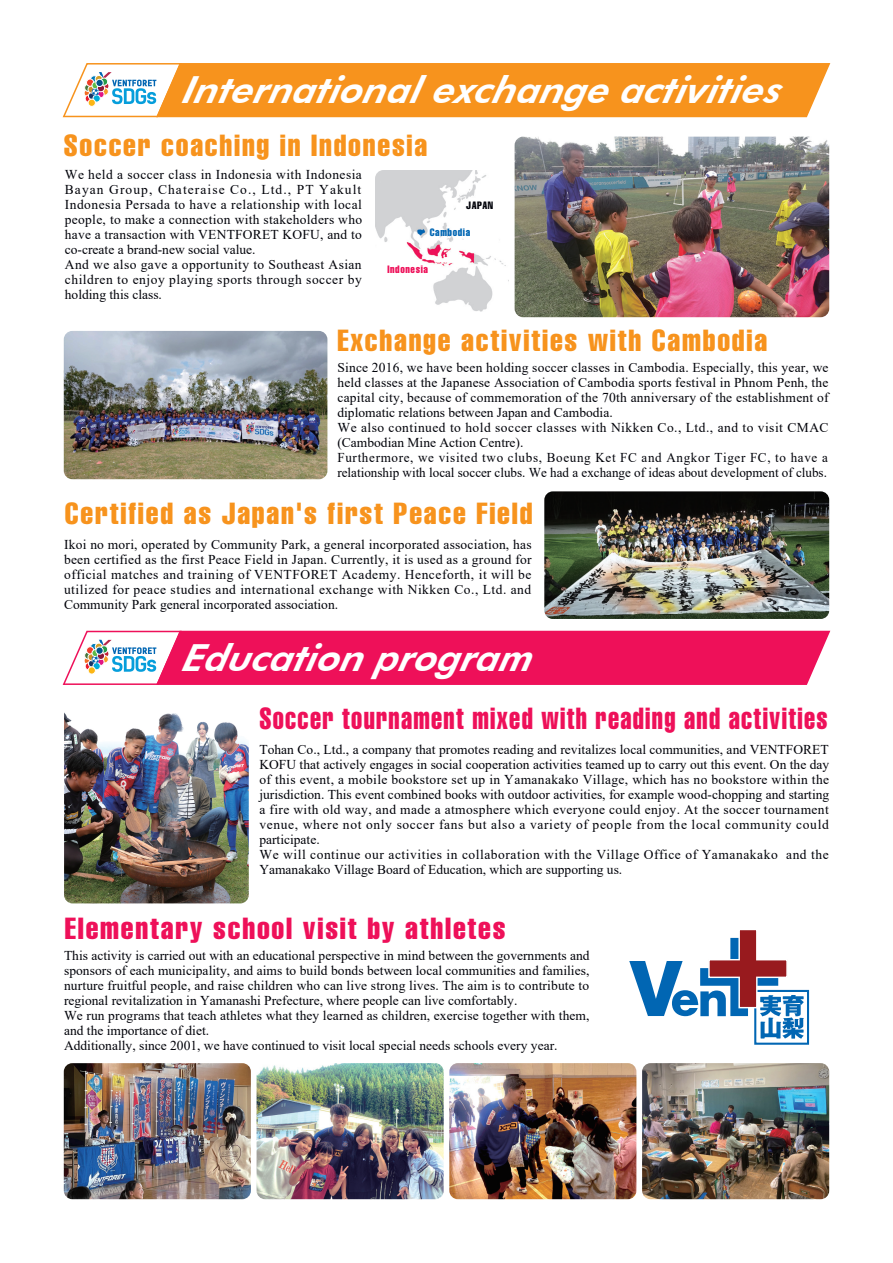
<style>
.page{position:relative;width:893px;height:1263px;background:#fff}
.page>*{position:absolute;margin:0;border:0;box-sizing:border-box;transform-origin:0 0}
.t1{font:italic 800 37.35px "Futura BT";color:#fff;scale:1.05 1}
.t2{font:extra-condensed 30px "Helvetica";letter-spacing:.06em;color:#f7931d}
.t3{font:extra-condensed 30px "Helvetica";letter-spacing:.05em;color:#ee1059;scale:.87 1}
.t4{font:extra-condensed 30px "Helvetica";letter-spacing:.05em;color:#ee1059}
.t5{font:13.5px/15px "Times New Roman";letter-spacing:.01em;color:#010209}
.t6{font:13.5px/15px "Times New Roman";letter-spacing:.03em;color:#010209}
.t7{font:13.5px/15px "Times New Roman";letter-spacing:.04em;color:#010209}
.t8{font:13.5px "Times New Roman";letter-spacing:.045em;color:#010209}
.t9{font:extra-condensed 10.5px "Helvetica";letter-spacing:.06em;color:#ee1059}
.t10{font:extra-condensed 10.5px "Helvetica";letter-spacing:.06em;color:#0166b3}
.t11{font:extra-condensed 10.5px "Helvetica";letter-spacing:.06em;color:#010209}
</style>
<div class="page">
<img style="left:375px;top:170px;width:134px;height:142px">
<div style="left:754px;top:990px;width:55px;height:55px;border:2px solid #0166b3"></div>
<svg style="left:629px;top:930px;width:175px;height:109px"></svg>
<img style="left:515px;top:137px;width:314px;height:180px">
<svg style="left:62px;top:63px;width:769px;height:55px;background:#f3a13e"></svg>
<svg style="left:62px;top:630px;width:769px;height:55px;background:#ec3270"></svg>
<img style="left:64px;top:331px;width:263px;height:148px">
<img style="left:544px;top:491px;width:285px;height:128px">
<img style="left:64px;top:712px;width:185px;height:191px">
<img style="left:64px;top:1063px;width:187px;height:136px">
<img style="left:257px;top:1063px;width:187px;height:136px">
<img style="left:449px;top:1063px;width:187px;height:136px">
<img style="left:642px;top:1063px;width:187px;height:136px">
<h1 class="t1" style="left:181px;top:67px;width:585px">International exchang e activities</h1>
<h2 class="t2" style="left:64px;top:127px;width:365px">Soccer coaching in Indonesia</h2>
<p class="t6" style="left:65px;top:167px;width:299px">We held a soccer class in Indonesia with Indonesia Bayan Group, Chateraise Co., Ltd., PT Yakult Indonesia Persada to have a relationship with local people to, make a connection with stakeholders who have a transaction with VENTFORET KOFU, and to co-create a brand-new social value.<br>And we also gave a opportunity to Southeast Asian children to enjoy playing sports through soccer by holding this class.</p>
<h2 class="t2" style="left:337px;top:321px;width:431px">Exchange activities with Cambodia</h2>
<p class="t11" style="left:466px;top:198px;width:28px">JAPAN</p>
<p class="t10" style="left:430px;top:225px;width:42px">Cambodia</p>
<p class="t9" style="left:387px;top:262px;width:42px">Indonesia</p>
<p class="t5" style="left:337px;top:359px;width:493px">Since 2016, we have been holding soccer classes in Cambodia. Especially, this year, we held classes at the Japanese Association of Cambodia sports festival in Phnom Penh, the capital city, because of commemoration of the 70th anniversary of the establishment of diplomatic relations between Japan and Cambodia.<br>We also continued to hold soccer classes with Nikken Co., Ltd., and to visit CMAC (Cambodian Mine Action Centre .(<br>Furthermore, we visited two clubs, Boeung Ket FC and Angkor Tiger FC, to have a relationship with local soccer clubs. We had a exchange of ideas about development of clubs.</p>
<h2 class="t2" style="left:65px;top:494px;width:469px">Certified as Japan s' first Peace Field</h2>
<p class="t5" style="left:64px;top:536px;width:469px;text-align:justify">Ikoi no mori, operated by Community Park a, general incorporated association, has been certified as the first Peace Field in Japan. Currently isit, used as a ground for official matches and training of VENTFORET Academy. Henceforth, it will be utilized for peace studies and international exchange with Nikken Co., Ltd. and Community Park general incorporated association.</p>
<h1 class="t1" style="left:181px;top:635px;width:348px">Education p rog ram</h1>
<h2 class="t3" style="left:259px;top:699px;width:655px">Soccer tournament mixed with reading and activities</h2>
<p class="t5" style="left:259px;top:741px;width:571px">Tohan Co., Ltd a., company that promotes reading and revitalizes local communities, and VENTFORET</p>
<p class="t5" style="left:259px;top:756px;width:571px">KOFU that actively engages in social cooperation activities teamed up to carry out this event. On the day</p>
<p class="t5" style="left:259px;top:771px;width:571px">of this event a, mobile bookstore set up in Yamanakako Village, which has no bookstore within the</p>
<p class="t5" style="left:259px;top:786px;width:571px">jurisdiction. This event combined books with outdoor activities, for example wood-chopping and starting</p>
<p class="t5" style="left:259px;top:801px;width:571px">a fire with old way, and made a atmosphere which everyone could enjoy. At the soccer tournament</p>
<p class="t8" style="left:259px;top:815px;width:571px">venue, where not only soccer fans but also a variety of people from the local community could</p>
<p class="t5" style="left:259px;top:831px;width:62px">participate.</p>
<p class="t5" style="left:786px;top:846px;width:44px">and the</p>
<p class="t7" style="left:259px;top:846px;width:520px">We will continue our activities in collaboration with the Village Office of Yamanakako<br>Yamanakako Village Board of Education, which are supporting us.</p>
<h2 class="t4" style="left:65px;top:909px;width:442px">Elementary school visit by athletes</h2>
<p class="t5" style="left:64px;top:947px;width:527px">This activity is carried out with an educational perspective in mind between the governments and sponsors of each municipality, and aims to build bonds between local communities and families, nurture fruitful people, and raise children who can live strong lives. The aim is to contribute to regional revitalization in Yamanashi Prefecture, where people can live comfortably.<br>We run programs that teach athletes what they learned as children, exercise together with them, and the importance of diet.<br>Additionally, since 2001, we have continued to visit local special needs schools every year.</p>
</div>
